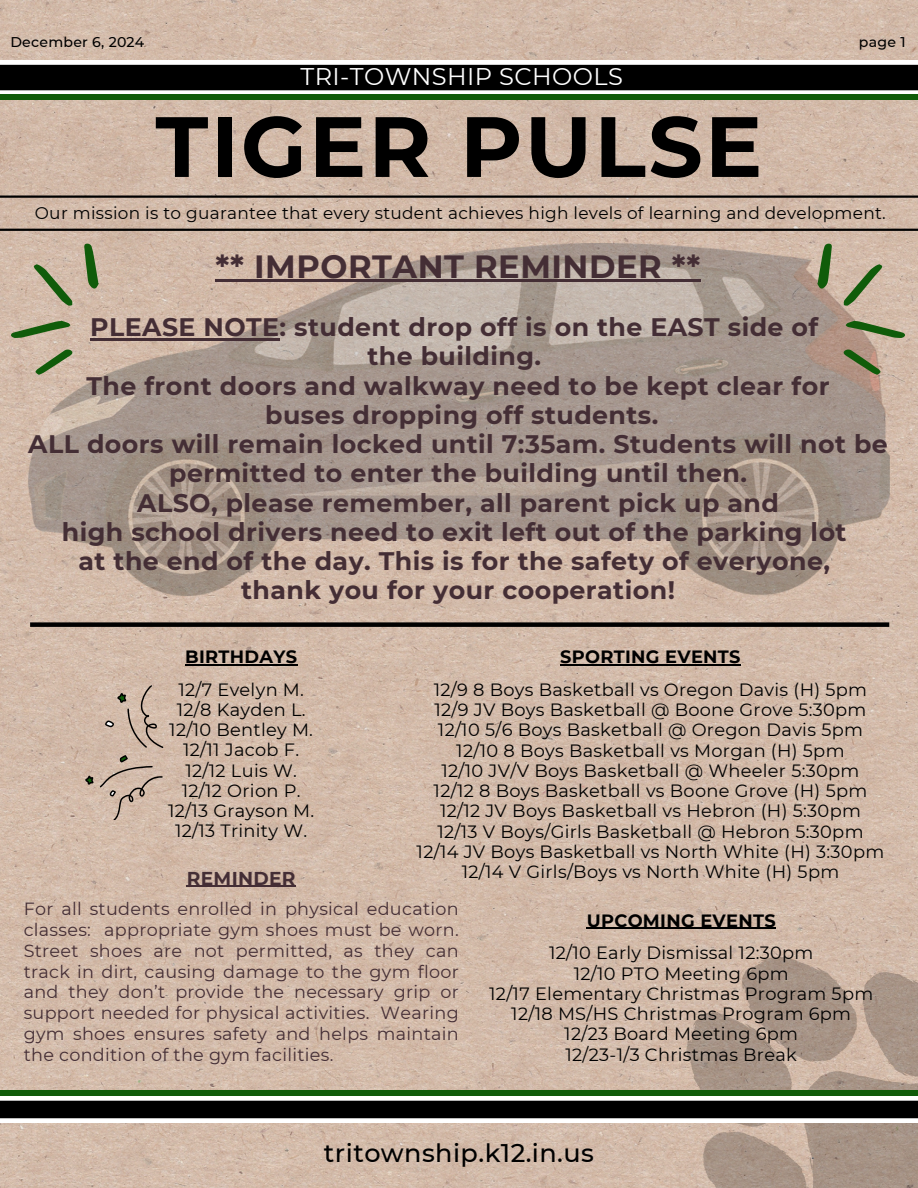
<style>
.page{position:relative;width:918px;height:1188px;background:#fff}
.page>*{position:absolute;margin:0;border:0;box-sizing:border-box;transform-origin:0 0}
.t1{font:700 85.35px "Montserrat";letter-spacing:.025em;color:#000}
.t2{font:700 32.1px "Montserrat";letter-spacing:.015em;color:#442e35}
.t3{font:500 25.5px "Montserrat";letter-spacing:.015em;color:#000}
.t4{font:700 25.35px/29.2px "Montserrat";letter-spacing:.015em;color:#442e35;text-align:center}
.t5{font:24.15px "Montserrat";letter-spacing:.015em;color:#fff}
.t6{font:700 18.6px "Montserrat";letter-spacing:.015em;color:#442e35}
.t7{font:17.85px/20.2px "Montserrat";letter-spacing:.015em;color:#000;text-align:center}
.t8{font:700 17.85px "Montserrat";letter-spacing:.015em;color:#000}
.t9{font:17.55px/20.7px "Montserrat";letter-spacing:.015em;color:#442e35;text-align:justify}
.t10{font:16.95px "Montserrat";letter-spacing:.015em;color:#000}
.t11{font:500 14.1px "Montserrat";letter-spacing:.015em;color:#000}
</style>
<div class="page">
<img style="left:0;top:0;width:918px;height:1188px">
<hr style="left:0;top:195px;width:918px;height:3px;background:#000">
<svg style="left:618px;top:888px;width:300px;height:300px;background:#bea999"></svg>
<svg style="left:0;top:1096px;width:918px;height:27px"></svg>
<svg style="left:0;top:60px;width:918px;height:35px"></svg>
<hr style="left:0;top:229px;width:918px;height:2px;background:#000">
<div style="left:0;top:1091px;width:918px;height:5px;background:#105c0a"></div>
<div style="left:0;top:95px;width:918px;height:5px;background:#105c0a"></div>
<img style="left:29px;top:243px;width:860px;height:352px">
<div style="left:30px;top:622px;width:859px;height:5px;background:#000"></div>
<svg style="left:10px;top:243px;width:89px;height:132px;background:#baaf96"></svg>
<hr style="left:216px;top:280px;width:485px;height:2px;background:#442e35">
<hr style="left:90px;top:338px;width:190px;height:3px;background:#442e35">
<svg style="left:817px;top:243px;width:89px;height:132px;background:#b0a38b"></svg>
<svg style="left:71px;top:685px;width:104px;height:139px;background:#c9b2a2"></svg>
<hr style="left:560px;top:664px;width:181px;height:1px;background:#000">
<hr style="left:587px;top:928px;width:189px;height:1px;background:#000">
<hr style="left:185px;top:664px;width:112px;height:1px;background:#000">
<hr style="left:187px;top:886px;width:109px;height:1px;background:#442e35">
<p class="t11" style="left:10px;top:34px;width:135px">December 6, 2024</p>
<p class="t11" style="left:859px;top:34px;width:48px">page 1</p>
<h6 class="t5" style="left:300px;top:62px;width:324px">TRI-TOWNSHIP SCHOOLS</h6>
<p class="t1" style="left:155px;top:94px;width:608px">TIGER PULSE</p>
<p class="t10" style="left:35px;top:203px;width:853px">Our mission is to guarantee that every student achieves high levels of learning and development.</p>
<p class="t2" style="left:216px;top:247px;width:486px">** IMPORTANT REMINDER **</p>
<h3 class="t4" style="left:28px;top:312px;width:861px">PLEASE NOTE: student drop off is on the EAST side of<br>the building.<br>The front doors and walkway need to be kept clear for<br>buses dropping off students.<br>ALL doors will remain locked until 7:35am. Students will not be permitted to enter the building until then.<br>ALSO, please remember, all parent pick up and<br>high school drivers need to exit left out of the parking lot<br>at the end of the day. This is for the safety of everyone,<br>thank you for your cooperation!</h3>
<p class="t8" style="left:185px;top:646px;width:113px">BIRTHDAYS</p>
<h5 class="t7" style="left:168px;top:679px;width:148px">12/7 Evelyn M.<br>12/8 Kayden L.<br>12/10 Bentley M.<br>12/11 Jacob F.<br>12/12 Luis W.<br>12/12 Orion P.<br>12/13 Grayson M.<br>12/13 Trinity W.</h5>
<h6 class="t6" style="left:187px;top:867px;width:110px">REMINDER</h6>
<h5 class="t9" style="left:24px;top:899px;width:437px">For all students enrolled in physical education classes: appropriate gym shoes must be worn.<br>Street shoes are not permitted, as they can track in dirt, causing damage to the gym floor and they don’t provide the necessary grip or support needed for physical activities. Wearing gym shoes ensures safety and helps maintain the condition of the gym facilities.</h5>
<h1 class="t8" style="left:560px;top:646px;width:182px">SPORTING EVENTS</h1>
<p class="t7" style="left:417px;top:679px;width:469px">12/9 8 Boys Basketball vs Oregon Davis (H) 5pm 12/9 JV Boys Basketball @ Boone Grove 5:30pm 12/10 5/6 Boys Basketball @ Oregon Davis 5pm 12/10 8 Boys Basketball vs Morgan (H) 5pm<br>12/10 JV/V Boys Basketball @ Wheeler 5:30pm<br>12/12 8 Boys Basketball vs Boone Grove (H) 5pm 12/12 JV Boys Basketball vs Hebron (H) 5:30pm<br>12/13 V Boys/Girls Basketball @ Hebron 5:30pm 12/14 JV Boys Basketball vs North White (H) 3:30pm 12/14 V Girls/Boys vs North White (H) 5pm</p>
<p class="t8" style="left:587px;top:909px;width:190px">UPCOMING EVENTS</p>
<h2 class="t7" style="left:489px;top:943px;width:385px">12/10 Early Dismissal 12:30pm<br>12/10 PTO Meeting 6pm<br>12/17 Elementary Christmas Program 5pm<br>12/18 MS/HS Christmas Program 6pm<br>12/23 Board Meeting 6pm<br>12/23-1/3 Christmas Break</h2>
<h4 class="t3" style="left:324px;top:1137px;width:272px">tritownship.k12.in.us</h4>
</div>
